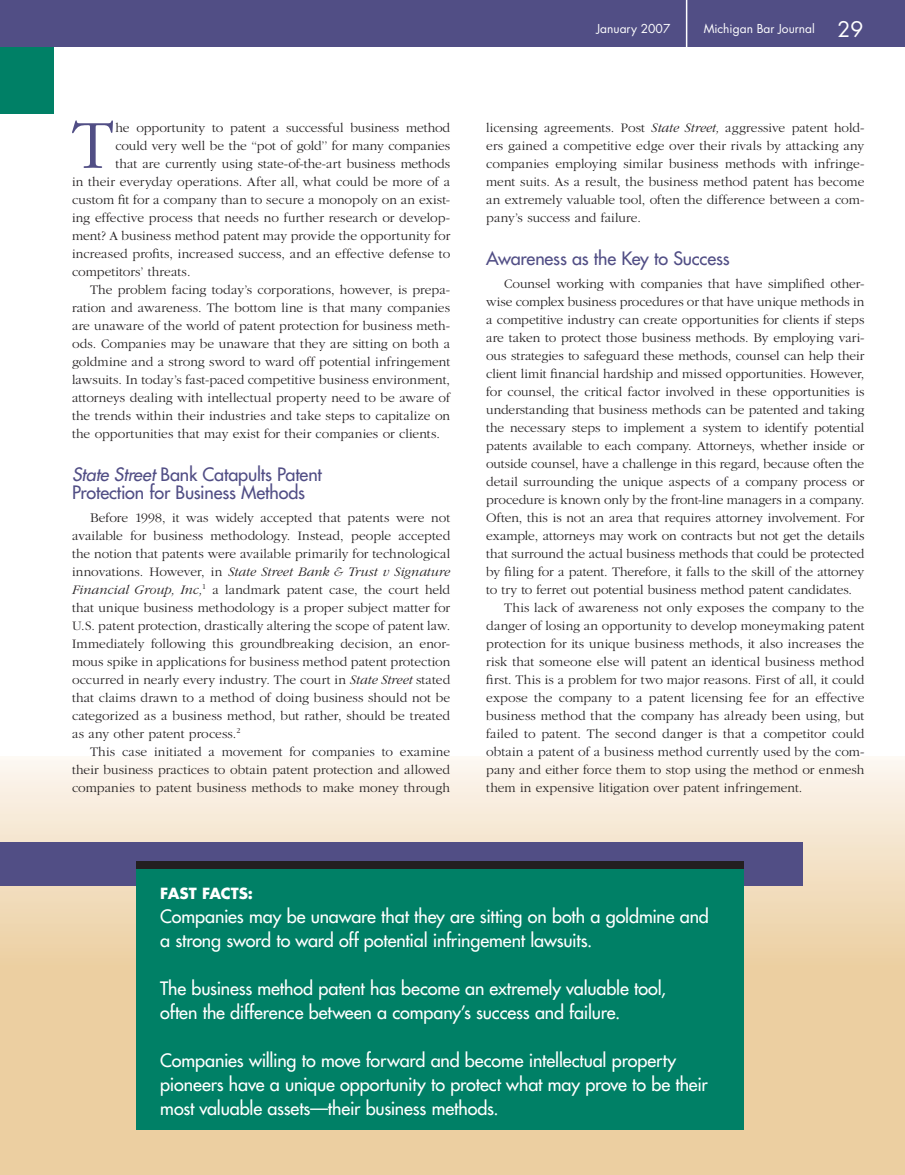
<style>
.page{position:relative;width:905px;height:1175px;background:#fff}
.page>*{position:absolute;margin:0;border:0;box-sizing:border-box;transform-origin:0 0}
.t1{font:300 71.25px "Garamond";color:#514e85}
.t2{font:18px/24px "Futura";letter-spacing:-.01em;color:#fff}
.t3{font:18px/18px "Futura";letter-spacing:-.01em;color:#514e85}
.t4{font:700 15px "Futura";color:#fff}
.t5{font:300 13.5px/18px "Garamond";color:#231f20;text-align:justify}
.t6{font:12px "Futura";color:#fff}
.s1{font-style:italic}
.s2{font-size:21px}
</style>
<div class="page">
<svg style="left:0;top:757px;width:904px;height:417px;background:#f1dcbc"></svg>
<div style="left:0;top:842px;width:802px;height:43px;background:#514e85"></div>
<div style="left:0;top:0;width:54px;height:114px;background:#008066"></div>
<div style="left:136px;top:861px;width:608px;height:269px;background:#008066"></div>
<div style="left:136px;top:861px;width:608px;height:7px;background:#231f20"></div>
<div style="left:0;top:0;width:904px;height:47px;background:#514e85"></div>
<hr style="left:686px;top:0;width:1px;height:48px;background:#fff">
<h1 class="t1" style="left:72px;top:108px;width:43px">T</h1>
<p class="t5" style="left:115px;top:119px;width:336px">he opportunity to patent a successful business method</p>
<p class="t5" style="left:115px;top:137px;width:336px">could very well be the ‘‘pot of gold’’ for many companies</p>
<p class="t5" style="left:115px;top:155px;width:336px">that are currently using state-of-the-art business methods</p>
<p class="t5" style="left:72px;top:173px;width:379px">in their everyday operations. After all, what could be more of a</p>
<p class="t5" style="left:72px;top:191px;width:380px">custom fit for a company than to secure a monopoly on an exist-</p>
<p class="t5" style="left:72px;top:209px;width:380px">ing effective process that needs no further research or develop-</p>
<p class="t5" style="left:72px;top:227px;width:380px">ment? A business method patent may provide the opportunity for</p>
<p class="t5" style="left:72px;top:245px;width:380px">increased profits, increased success, and an effective defense to</p>
<p class="t5" style="left:72px;top:263px;width:120px">competitors’ threats.</p>
<p class="t5" style="left:90px;top:281px;width:362px">The problem facing today’s corporations, however, is prepa-</p>
<p class="t5" style="left:72px;top:299px;width:379px">ration and awareness. The bottom line is that many companies</p>
<p class="t5" style="left:72px;top:317px;width:380px">are unaware of the world of patent protection for business meth-</p>
<p class="t5" style="left:72px;top:335px;width:380px">ods. Companies may be unaware that they are sitting on both a</p>
<p class="t5" style="left:72px;top:353px;width:380px">goldmine and a strong sword to ward off potential infringement</p>
<p class="t5" style="left:72px;top:371px;width:379px">lawsuits. In today’s fast-paced competitive business environment,</p>
<p class="t5" style="left:72px;top:389px;width:379px">attorneys dealing with intellectual property need to be aware of</p>
<p class="t5" style="left:72px;top:407px;width:379px">the trends within their industries and take steps to capitalize on</p>
<p class="t5" style="left:72px;top:425px;width:369px">the opportunities that may exist for their companies or clients.</p>
<h2 class="t3" style="left:72px;top:465px;width:251px"><span class="s1">State Street</span> Bank Catapults Patent<br>Protection for Business Methods</h2>
<p class="t5" style="left:72px;top:509px;width:380px;text-indent:18px">Before 1998, it was widely accepted that patents were not available for business methodology. Instead, people accepted the notion that patents were available primarily for technological innovations. However, in <span class="s1">State Street Bank &amp; Trust v Signature Financial Group, Inc,</span><sup>1</sup> a landmark patent case, the court held that unique business methodology is a proper subject matter for U.S. patent protection, drastically altering the scope of patent law.<br>Immediately following this groundbreaking decision, an enor&shy;mous spike in applications for business method patent protection occurred in nearly every industry. The court in <span class="s1">State Street</span> stated that claims drawn to a method of doing business should not be categorized as a business method, but rather, should be treated as any other patent process.<sup>2</sup></p>
<p class="t5" style="left:72px;top:743px;width:379px;text-indent:18px">This case initiated a movement for companies to examine their business practices to obtain patent protection and allowed companies to patent business methods to make money through</p>
<p class="t6" style="left:596px;top:21px;width:75px">January 2007</p>
<p class="t6" style="left:703px;top:21px;width:161px">Michigan Bar Journal <span class="s2">29</span></p>
<p class="t5" style="left:486px;top:119px;width:380px">licensing agreements. Post <span class="s1">State Street,</span> aggressive patent hold&shy;ers gained a competitive edge over their rivals by attacking any companies employing similar business methods with infringe&shy;ment suits. As a result, the business method patent has become an extremely valuable tool, often the difference between a com&shy;pany’s success and failure.</p>
<h2 class="t3" style="left:486px;top:249px;width:245px">Awareness as the Key to Success</h2>
<p class="t5" style="left:504px;top:275px;width:362px">Counsel working with companies that have simplified other-</p>
<p class="t5" style="left:486px;top:293px;width:379px">wise complex business procedures or that have unique methods in</p>
<p class="t5" style="left:486px;top:311px;width:379px">a competitive industry can create opportunities for clients if steps</p>
<p class="t5" style="left:486px;top:329px;width:380px">are taken to protect those business methods. By employing vari-</p>
<p class="t5" style="left:486px;top:347px;width:379px">ous strategies to safeguard these methods, counsel can help their</p>
<p class="t5" style="left:486px;top:365px;width:379px">client limit financial hardship and missed opportunities. However,</p>
<p class="t5" style="left:486px;top:383px;width:379px">for counsel, the critical factor involved in these opportunities is</p>
<p class="t5" style="left:486px;top:401px;width:379px">understanding that business methods can be patented and taking</p>
<p class="t5" style="left:486px;top:419px;width:379px">the necessary steps to implement a system to identify potential</p>
<p class="t5" style="left:486px;top:437px;width:379px">patents available to each company. Attorneys, whether inside or</p>
<p class="t5" style="left:486px;top:455px;width:379px">outside counsel, have a challenge in this regard, because often the</p>
<p class="t5" style="left:486px;top:473px;width:379px">detail surrounding the unique aspects of a company process or</p>
<p class="t5" style="left:486px;top:491px;width:380px">procedure is known only by the front-line managers in a company.</p>
<p class="t5" style="left:486px;top:509px;width:380px">Often, this is not an area that requires attorney involvement. For</p>
<p class="t5" style="left:486px;top:527px;width:380px">example, attorneys may work on contracts but not get the details</p>
<p class="t5" style="left:486px;top:545px;width:380px">that surround the actual business methods that could be protected</p>
<p class="t5" style="left:486px;top:563px;width:379px">by filing for a patent. Therefore, it falls to the skill of the attorney</p>
<p class="t5" style="left:486px;top:581px;width:367px">to try to ferret out potential business method patent candidates.</p>
<p class="t5" style="left:504px;top:599px;width:361px">This lack of awareness not only exposes the company to the</p>
<p class="t5" style="left:486px;top:617px;width:380px">danger of losing an opportunity to develop moneymaking patent</p>
<p class="t5" style="left:486px;top:635px;width:379px">protection for its unique business methods, it also increases the</p>
<p class="t5" style="left:486px;top:653px;width:379px">risk that someone else will patent an identical business method</p>
<p class="t5" style="left:486px;top:671px;width:379px">first. This is a problem for two major reasons. First of all, it could</p>
<p class="t5" style="left:486px;top:689px;width:379px">expose the company to a patent licensing fee for an effective</p>
<p class="t5" style="left:486px;top:707px;width:379px">business method that the company has already been using, but</p>
<p class="t5" style="left:486px;top:725px;width:379px">failed to patent. The second danger is that a competitor could</p>
<p class="t5" style="left:486px;top:743px;width:380px">obtain a patent of a business method currently used by the com-</p>
<p class="t5" style="left:486px;top:761px;width:379px">pany and either force them to stop using the method or enmesh</p>
<p class="t5" style="left:486px;top:779px;width:317px">them in expensive litigation over patent infringement.</p>
<p class="t4" style="left:160px;top:882px;width:94px">FAST FACTS:</p>
<h2 class="t2" style="left:160px;top:904px;width:550px">Companies may be unaware that they are sitting on both a goldmine and a strong sword to ward off potential infringement lawsuits.</h2>
<h2 class="t2" style="left:160px;top:976px;width:507px">The business method patent has become an extremely valuable tool, often the difference between a company’s success and failure.</h2>
<h2 class="t2" style="left:160px;top:1048px;width:549px">Companies willing to move forward and become intellectual property pioneers have a unique opportunity to protect what may prove to be their most valuable assets—their business methods.</h2>
</div>
